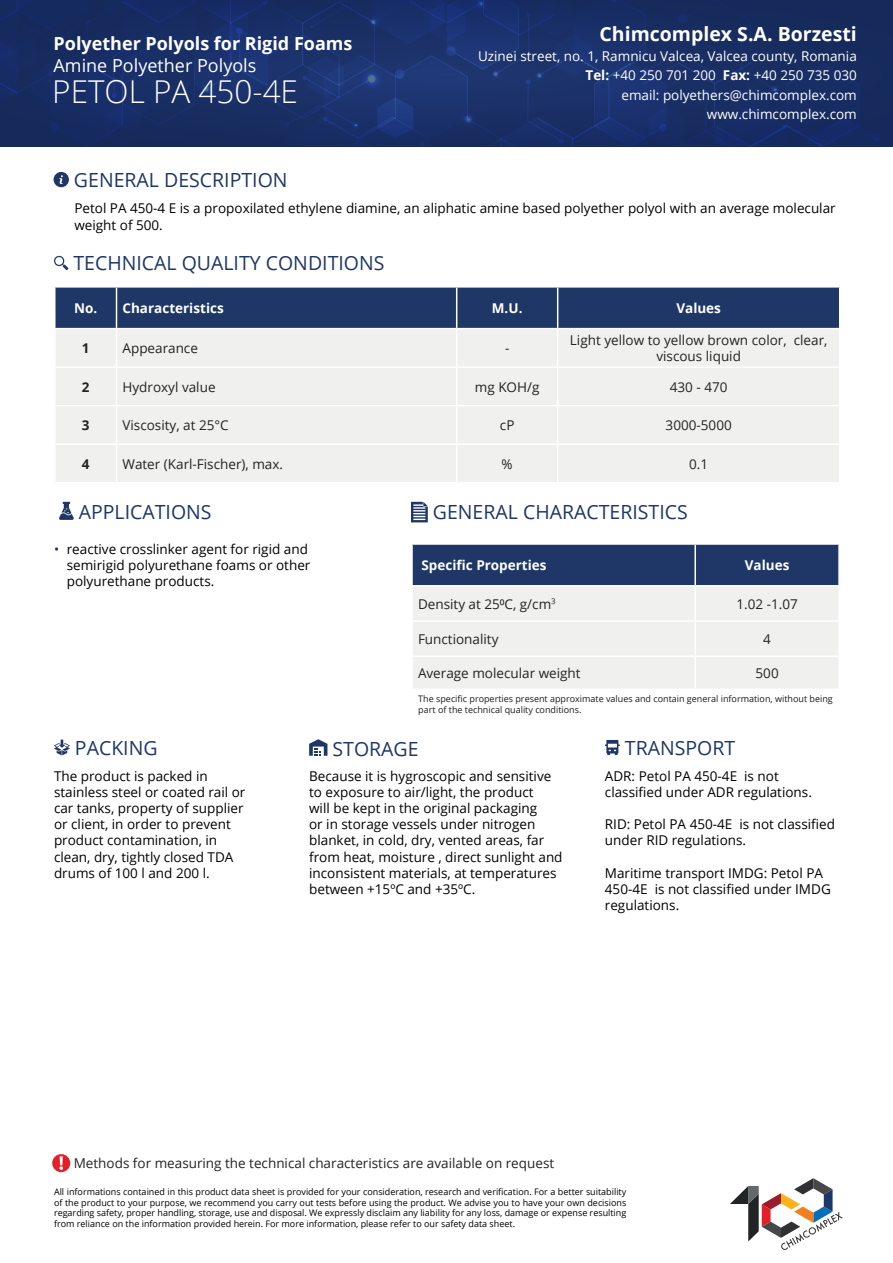
<style>
.page{position:relative;width:893px;height:1263px;background:#fff}
.page>*{position:absolute;margin:0;border:0;box-sizing:border-box;transform-origin:0 0}
.t1{font:300 31.5px "Open Sans";color:#fff}
.t2{font:19.5px "Open Sans";color:#1e3767}
.t3{font:700 19.5px "Open Sans";color:#fff}
.t4{font:700 18px "Open Sans";color:#fff}
.t5{font:18px "Open Sans";color:#fff}
.t6{font:13.5px/16.2px "Open Sans";color:#000}
.t7{font:13.5px/16.2px "Open Sans";color:#232323;text-align:center}
.t8{font:13.5px/19.5px "Open Sans";color:#fff;text-align:right}
.t9{font:700 13.5px "Open Sans";color:#fff}
.t10{font:700 13.5px "Open Sans";letter-spacing:-.02em;color:#231f20}
.t11{font:700 13.5px "Open Sans";color:#232323}
.t12{font:9px/10.8px "Open Sans";color:#000}
.s1{font-weight:700}
.s2{color:#1e3767}
</style>
<div class="page">
<svg style="left:0;top:0;width:893px;height:146px;background:#182e66"></svg>
<svg style="left:730px;top:1178px;width:113px;height:72px"></svg>
<svg style="left:54px;top:172px;width:15px;height:15px"></svg>
<svg style="left:54px;top:739px;width:16px;height:16px"></svg>
<svg style="left:309px;top:739px;width:18px;height:17px"></svg>
<svg style="left:605px;top:740px;width:15px;height:15px"></svg>
<svg style="left:54px;top:255px;width:14px;height:15px"></svg>
<div style="left:56px;top:288px;width:783px;height:40px;background:#1e3767"></div>
<div style="left:56px;top:329px;width:783px;height:153px;background:#f0f0ee"></div>
<hr style="left:116px;top:445px;width:1px;height:37px;background:#fff">
<hr style="left:456px;top:445px;width:1px;height:37px;background:#fff">
<hr style="left:557px;top:445px;width:1px;height:37px;background:#fff">
<hr style="left:116px;top:329px;width:1px;height:37px;background:#fff">
<hr style="left:456px;top:329px;width:1px;height:37px;background:#fff">
<hr style="left:557px;top:329px;width:1px;height:37px;background:#fff">
<hr style="left:54px;top:366px;width:63px;height:2px;background:#fff">
<hr style="left:117px;top:366px;width:340px;height:2px;background:#fff">
<hr style="left:116px;top:368px;width:1px;height:37px;background:#fff">
<hr style="left:457px;top:366px;width:101px;height:2px;background:#fff">
<hr style="left:456px;top:368px;width:1px;height:37px;background:#fff">
<hr style="left:558px;top:366px;width:282px;height:2px;background:#fff">
<hr style="left:557px;top:368px;width:1px;height:37px;background:#fff">
<hr style="left:54px;top:405px;width:63px;height:1px;background:#fff">
<hr style="left:117px;top:405px;width:340px;height:1px;background:#fff">
<hr style="left:116px;top:406px;width:1px;height:37px;background:#fff">
<hr style="left:457px;top:405px;width:101px;height:1px;background:#fff">
<hr style="left:456px;top:406px;width:1px;height:37px;background:#fff">
<hr style="left:558px;top:405px;width:282px;height:1px;background:#fff">
<hr style="left:557px;top:406px;width:1px;height:37px;background:#fff">
<hr style="left:54px;top:443px;width:63px;height:2px;background:#fff">
<hr style="left:117px;top:443px;width:340px;height:2px;background:#fff">
<hr style="left:457px;top:443px;width:101px;height:2px;background:#fff">
<hr style="left:558px;top:443px;width:282px;height:2px;background:#fff">
<hr style="left:116px;top:288px;width:1px;height:40px;background:#fff">
<hr style="left:456px;top:288px;width:1px;height:40px;background:#fff">
<hr style="left:557px;top:288px;width:1px;height:40px;background:#fff">
<svg style="left:413px;top:545px;width:425px;height:144px;background:#b3bac7"></svg>
<hr style="left:694px;top:586px;width:2px;height:34px;background:#fff">
<hr style="left:411px;top:620px;width:284px;height:2px;background:#fff">
<hr style="left:695px;top:620px;width:145px;height:2px;background:#fff">
<hr style="left:694px;top:622px;width:2px;height:33px;background:#fff">
<hr style="left:411px;top:655px;width:284px;height:2px;background:#fff">
<hr style="left:695px;top:655px;width:145px;height:2px;background:#fff">
<hr style="left:694px;top:657px;width:2px;height:32px;background:#fff">
<hr style="left:694px;top:545px;width:2px;height:40px;background:#fff">
<hr style="left:411px;top:585px;width:284px;height:1px;background:#fff">
<hr style="left:695px;top:585px;width:145px;height:1px;background:#fff">
<svg style="left:59px;top:502px;width:15px;height:18px"></svg>
<svg style="left:411px;top:502px;width:17px;height:20px"></svg>
<svg style="left:52px;top:1154px;width:18px;height:18px"></svg>
<h3 class="t4" style="left:54px;top:31px;width:300px">Polyether Polyols for Rigid Foams</h3>
<h3 class="t5" style="left:54px;top:53px;width:204px">Amine Polyether Polyols</h3>
<h1 class="t1" style="left:52px;top:70px;width:247px">PETOL PA 450-4E</h1>
<h2 class="t2" style="left:74px;top:167px;width:215px">GENERAL DESCRIPTION</h2>
<h2 class="t3" style="left:599px;top:21px;width:259px">Chimcomplex S.A. Borzesti</h2>
<p class="t8" style="left:478px;top:46px;width:380px">Uzinei street, no. 1, Ramnicu Valcea, Valcea county, Romania <span class="s1">Tel:</span> +40 250 701 200 <span class="s1">Fax:</span> +40 250 735 030<br>email: polyethers@chimcomplex.com www.chimcomplex.com</p>
<p class="t6" style="left:74px;top:200px;width:763px">Petol PA 450-4 E is a propoxilated ethylene diamine, an aliphatic amine based polyether polyol with an average molecular weight of 500.</p>
<h2 class="t2" style="left:73px;top:250px;width:313px">TECHNICAL QUALITY CONDITIONS</h2>
<p class="t9" style="left:74px;top:298px;width:151px">No. Characteristics</p>
<p class="t9" style="left:492px;top:298px;width:32px">M.U.</p>
<p class="t9" style="left:676px;top:298px;width:46px">Values</p>
<p class="t11" style="left:82px;top:339px;width:9px">1</p>
<p class="t7" style="left:123px;top:340px;width:77px">Appearance</p>
<p class="t7" style="left:505px;top:340px;width:6px">-</p>
<p class="t7" style="left:570px;top:332px;width:259px">Light yellow to yellow brown color, clear, viscous liquid</p>
<p class="t11" style="left:82px;top:377px;width:9px">2</p>
<p class="t7" style="left:123px;top:378px;width:95px">Hydroxyl value</p>
<p class="t7" style="left:475px;top:378px;width:66px">mg KOH/g</p>
<p class="t7" style="left:670px;top:378px;width:59px">430 - 470</p>
<p class="t11" style="left:82px;top:416px;width:9px">3</p>
<p class="t7" style="left:123px;top:417px;width:108px">Viscosity, at 25°C</p>
<p class="t7" style="left:500px;top:417px;width:16px">cP</p>
<p class="t7" style="left:666px;top:417px;width:68px">3000-5000</p>
<p class="t11" style="left:82px;top:454px;width:9px">4</p>
<p class="t7" style="left:123px;top:455px;width:162px">Water (Karl-Fischer), max.</p>
<p class="t7" style="left:502px;top:455px;width:13px">%</p>
<p class="t7" style="left:689px;top:455px;width:21px">0.1</p>
<h2 class="t2" style="left:79px;top:498px;width:134px">APPLICATIONS</h2>
<h2 class="t2" style="left:433px;top:499px;width:256px">GENERAL CHARACTERISTICS</h2>
<p class="t6" style="left:67px;top:540px;width:245px;text-indent:-13px"><span class="s2">•</span> reactive crosslinker agent for rigid and semirigid polyurethane foams or other polyurethane products.</p>
<p class="t9" style="left:421px;top:556px;width:127px">Specific Properties</p>
<p class="t9" style="left:745px;top:556px;width:46px">Values</p>
<p class="t7" style="left:418px;top:595px;width:139px">Density at 25⁰C, g/cm<sup>3</sup></p>
<p class="t7" style="left:736px;top:595px;width:63px">1.02 -1.07</p>
<p class="t7" style="left:418px;top:630px;width:82px">Functionality</p>
<p class="t7" style="left:763px;top:630px;width:9px">4</p>
<p class="t7" style="left:418px;top:665px;width:164px">Average molecular weight</p>
<p class="t7" style="left:756px;top:665px;width:25px">500</p>
<p class="t12" style="left:418px;top:693px;width:416px">The specific properties present approximate values and contain general information, without being part of the technical quality conditions.</p>
<h2 class="t2" style="left:75px;top:735px;width:84px">PACKING</h2>
<h2 class="t2" style="left:333px;top:735px;width:88px">STORAGE</h2>
<h2 class="t2" style="left:625px;top:734px;width:112px">TRANSPORT</h2>
<p class="t6" style="left:54px;top:767px;width:193px">The product is packed in stainless steel or coated rail or car tanks, property of supplier or client, in order to prevent product contamination, in clean, dry, tightly closed TDA drums of 100 l and 200 l.</p>
<p class="t6" style="left:309px;top:767px;width:255px">Because it is hygroscopic and sensitive to exposure to air/light, the product<br>will be kept in the original packaging<br>or in storage vessels under nitrogen blanket, in cold, dry, vented areas, far from heat, moisture , direct sunlight and inconsistent materials, at temperatures between +15ºC and +35ºC.</p>
<p class="t6" style="left:605px;top:767px;width:209px">ADR: Petol PA 450-4E is not classified under ADR regulations.</p>
<p class="t6" style="left:605px;top:816px;width:232px">RID: Petol PA 450-4E is not classified under RID regulations.</p>
<p class="t6" style="left:605px;top:864px;width:227px">Maritime transport IMDG: Petol PA<br>450-4E is not classified under IMDG regulations.</p>
<p class="t7" style="left:74px;top:1154px;width:482px">Methods for measuring the technical characteristics are available on request</p>
<p class="t12" style="left:54px;top:1186px;width:574px;text-align:justify">All informations contained in this product data sheet is provided for your consideration, research and verification. For a better suitability of the product to your purpose, we recommend you carry out tests before using the product. We advise you to have your own decisions regarding safety, proper handling, storage, use and disposal. We expressly disclaim any liability for any loss, damage or expense resulting from reliance on the information provided herein. For more information, please refer to our safety data sheet.</p>
<p class="t10" style="left:59px;top:1211px;width:158px">www.chimcomplex.com</p>
</div>
